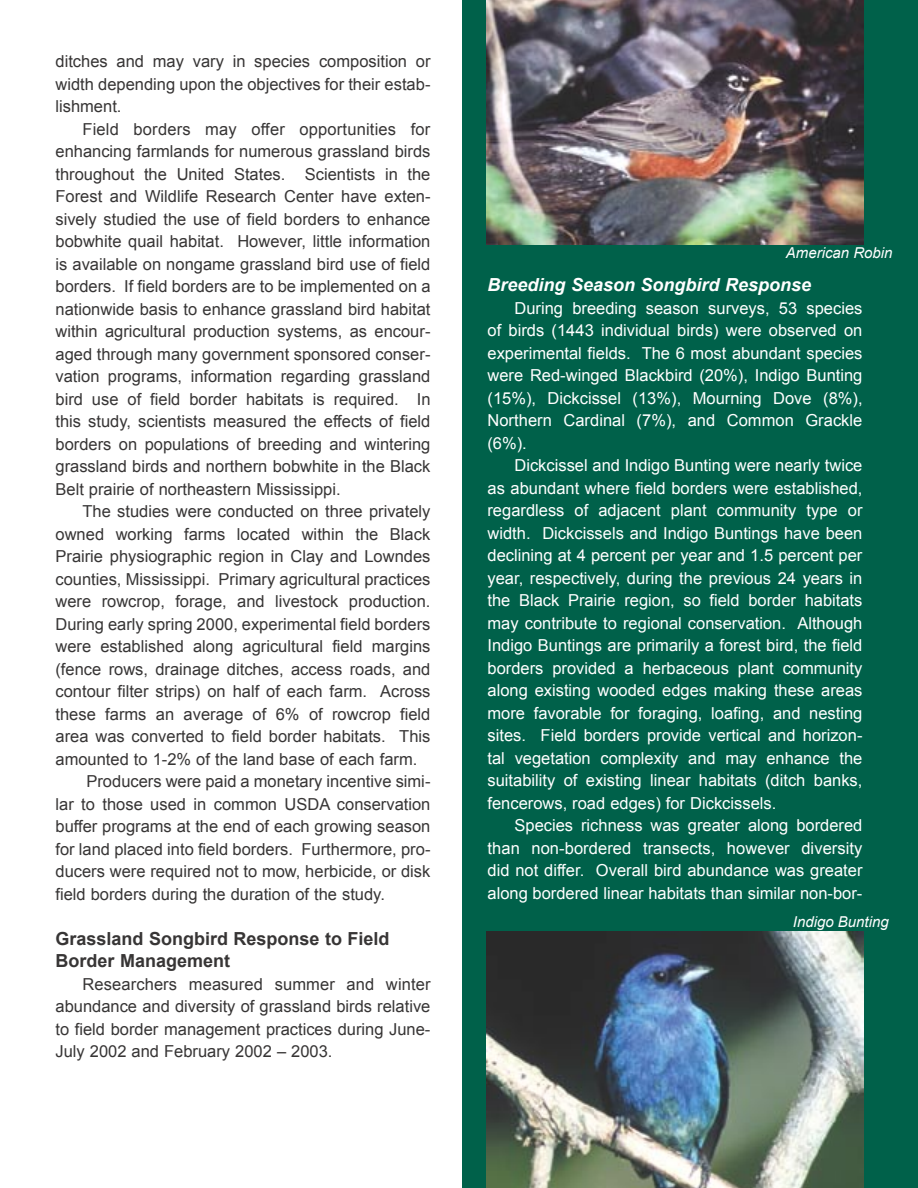
<style>
.page{position:relative;width:918px;height:1188px;background:#fff}
.page>*{position:absolute;margin:0;border:0;box-sizing:border-box;transform-origin:0 0}
.t1{font:700 18px/22.5px "Arial";color:#373535}
.heading_5{font:italic 700 18px "Arial";color:#fff}
.t2{font:16.5px/22.5px "Arial";color:#373535;text-align:justify}
.Body_Text{font:16.5px/22.5px "Arial";color:#fff;text-align:justify}
.t3{font:italic 15px "Arial";color:#fff}
</style>
<div class="page">
<div style="left:462px;top:0;width:456px;height:1188px;background:#00614a"></div>
<img style="left:486px;top:0;width:378px;height:245px">
<img style="left:486px;top:931px;width:378px;height:257px">
<p class="t2" style="left:56px;top:50px;width:376px">ditches and may vary in species composition or width depending upon the objectives for their estab&shy;lishment.</p>
<p class="t2" style="left:56px;top:118px;width:377px;text-indent:27px">Field borders may offer opportunities for enhancing farmlands for numerous grassland birds throughout the United States. Scientists in the Forest and Wildlife Research Center have exten&shy;sively studied the use of field borders to enhance bobwhite quail habitat. However, little information is available on nongame grassland bird use of field borders. If field borders are to be implemented on a nationwide basis to enhance grassland bird habitat within agricultural production systems, as encour&shy;aged through many government sponsored conser&shy;vation programs, information regarding grassland bird use of field border habitats is required. In this study, scientists measured the effects of field borders on populations of breeding and wintering grassland birds and northern bobwhite in the Black Belt prairie of northeastern Mississippi.</p>
<p class="t2" style="left:56px;top:500px;width:377px;text-indent:27px">The studies were conducted on three privately owned working farms located within the Black Prairie physiographic region in Clay and Lowndes counties, Mississippi. Primary agricultural practices were rowcrop, forage, and livestock production.<br>During early spring 2000, experimental field borders were established along agricultural field margins (fence rows, drainage ditches, access roads, and contour filter strips) on half of each farm. Across these farms an average of 6% of rowcrop field area was converted to field border habitats. This amounted to 1-2% of the land base of each farm.</p>
<p class="t2" style="left:56px;top:770px;width:376px;text-indent:31px">Producers were paid a monetary incentive simi&shy;lar to those used in common USDA conservation buffer programs at the end of each growing season for land placed into field borders. Furthermore, pro&shy;ducers were required not to mow, herbicide, or disk field borders during the duration of the study.</p>
<p class="t1" style="left:56px;top:928px;width:336px">Grassland Songbird Response to Field<br>Border Management</p>
<p class="t2" style="left:56px;top:973px;width:377px;text-indent:27px">Researchers measured summer and winter abundance and diversity of grassland birds relative to field border management practices during June-July 2002 and February 2002 – 2003.</p>
<p class="t3" style="left:786px;top:243px;width:108px">American Robin</p>
<p class="heading_5" style="left:488px;top:273px;width:325px">Breeding Season Songbird Response</p>
<p class="Body_Text" style="left:488px;top:297px;width:377px;text-indent:27px">During breeding season surveys, 53 species of birds (1443 individual birds) were observed on experimental fields. The 6 most abundant species were Red-winged Blackbird (20%), Indigo Bunting (15%), Dickcissel (13%), Mourning Dove (8%), Northern Cardinal (7%), and Common Grackle (6%).</p>
<p class="Body_Text" style="left:488px;top:454px;width:377px;text-indent:27px">Dickcissel and Indigo Bunting were nearly twice as abundant where field borders were established, regardless of adjacent plant community type or width. Dickcissels and Indigo Buntings have been declining at 4 percent per year and 1.5 percent per year, respectively, during the previous 24 years in the Black Prairie region, so field border habitats may contribute to regional conservation. Although Indigo Buntings are primarily a forest bird, the field borders provided a herbaceous plant community along existing wooded edges making these areas more favorable for foraging, loafing, and nesting sites. Field borders provide vertical and horizon&shy;tal vegetation complexity and may enhance the suitability of existing linear habitats (ditch banks, fencerows, road edges) for Dickcissels.</p>
<p class="Body_Text" style="left:488px;top:814px;width:377px;text-indent:27px">Species richness was greater along bordered than non-bordered transects, however diversity did not differ. Overall bird abundance was greater along bordered linear habitats than similar non-bor-</p>
<p class="t3" style="left:793px;top:912px;width:97px">Indigo Bunting</p>
</div>
